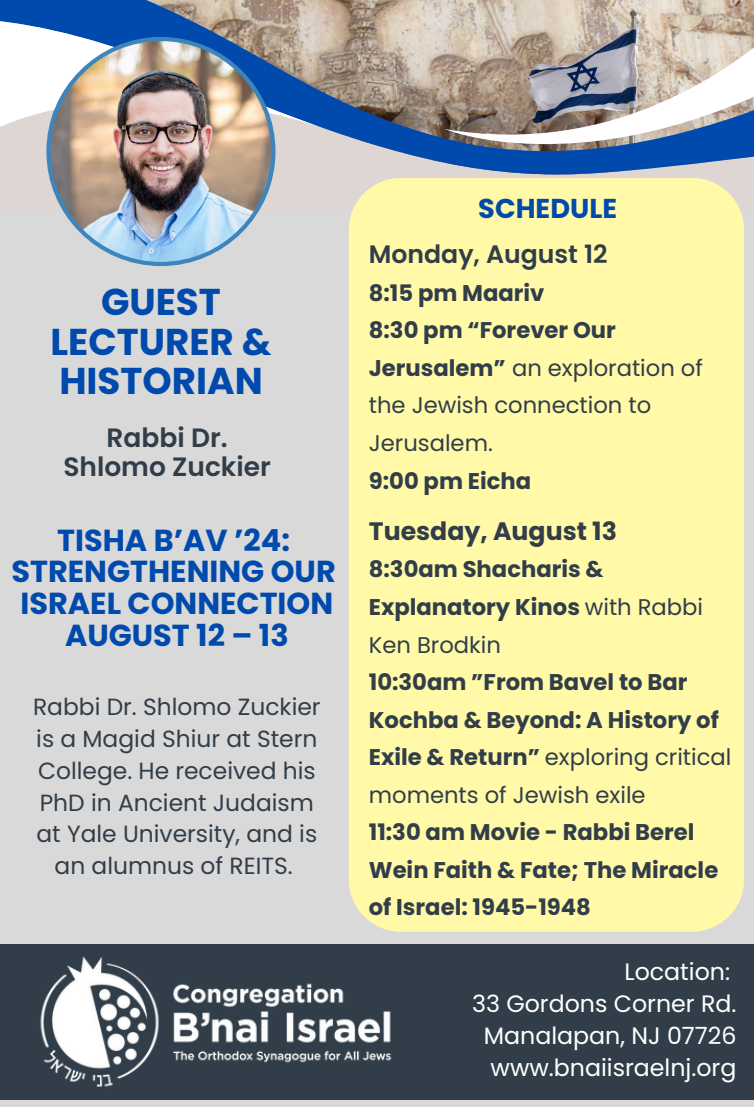
<style>
.page{position:relative;width:754px;height:1107px;background:#fff}
.page>*{position:absolute;margin:0;border:0;box-sizing:border-box;transform-origin:0 0}
.t1{font:700 37.25px/39.5px "Poppins";color:#004aad;text-align:center}
.t2{font:700 30.25px/32px "Poppins";color:#004aad;text-align:center}
.t3{font:700 27.25px "Poppins";color:#004aad}
.t4{font:600 26.5px/28px "Poppins";color:#313e49;text-align:center}
.t5{font:700 25.25px "Poppins";color:#313e49}
.t6{font:600 25.25px "Poppins";color:#313e49}
.t7{font:23.75px/32px "Poppins";color:#fff;text-align:center}
.t8{font:23.5px/32px "Poppins";color:#313e49;text-align:center}
.t9{font:700 22.75px/37.5px "Poppins";color:#313e49}
.t10{font:22.75px/37.5px "Poppins";color:#313e49}
.s1{font-weight:700}
.s2{font-weight:400}
</style>
<div class="page">
<div style="left:0;top:0;width:754px;height:1106px;background:#d9d9d9"></div>
<div style="left:0;top:943px;width:754px;height:156px;background:#313e49"></div>
<svg style="left:0;top:0;width:754px;height:163px"></svg>
<svg style="left:444px;top:26px;width:310px;height:149px;background:#969daa"></svg>
<svg style="left:0;top:20px;width:331px;height:111px;background:#92a5c0"></svg>
<div style="left:349px;top:178px;width:395px;height:753px;background:#fff9a8"></div>
<img style="left:46px;top:37px;width:229px;height:229px">
<img style="left:5px;top:927px;width:422px;height:173px">
<p class="t1" style="left:50px;top:282px;width:223px">GUEST<br>LECTURER &amp;<br>HISTORIAN</p>
<p class="t4" style="left:63px;top:424px;width:209px">Rabbi Dr.<br>Shlomo Zuckier</p>
<p class="t2" style="left:11px;top:524px;width:326px">TISHA B’AV ’24:<br>STRENGTHENING OUR<br>ISRAEL CONNECTION<br>AUGUST 12 – 13</p>
<p class="t8" style="left:33px;top:690px;width:289px">Rabbi Dr. Shlomo Zuckier is a Magid Shiur at Stern<br>College. He received his<br>PhD in Ancient Judaism at Yale University, and is an alumnus of REITS.</p>
<p class="t3" style="left:478px;top:189px;width:140px">SCHEDULE</p>
<h1 class="t6" style="left:369px;top:237px;width:240px">Monday, August 12</h1>
<h4 class="t9" style="left:369px;top:274px;width:177px">8:15 pm Maariv</h4>
<p class="t10" style="left:369px;top:312px;width:336px"><span class="s1">8:30 pm “Forever Our<br>Jerusalem”</span> an exploration of the Jewish connection to<br>Jerusalem.</p>
<p class="t9" style="left:369px;top:462px;width:164px">9:00 pm Eicha</p>
<p class="t5" style="left:369px;top:513px;width:250px">Tuesday, August 13</p>
<p class="t9" style="left:369px;top:550px;width:336px">8:30am Shacharis &amp;<br>Explanatory Kinos <span class="s2">with Rabbi<br>Ken Brodkin</span></p>
<h2 class="t9" style="left:369px;top:663px;width:364px">10:30am ”From Bavel to Bar<br>Kochba &amp; Beyond: A History of<br>Exile &amp; Return” <span class="s2">exploring critical moments of Jewish exile</span></h2>
<p class="t9" style="left:369px;top:813px;width:351px">11:30 am Movie - Rabbi Berel<br>Wein Faith &amp; Fate; The Miracle of Israel: 1945-1948</p>
<p class="t7" style="left:624px;top:955px;width:107px">Location:</p>
<h3 class="t7" style="left:472px;top:987px;width:266px">33 Gordons Corner Rd.<br>Manalapan, NJ 07726</h3>
<p class="t7" style="left:490px;top:1051px;width:247px">www.bnaiisraelnj.org</p>
</div>
